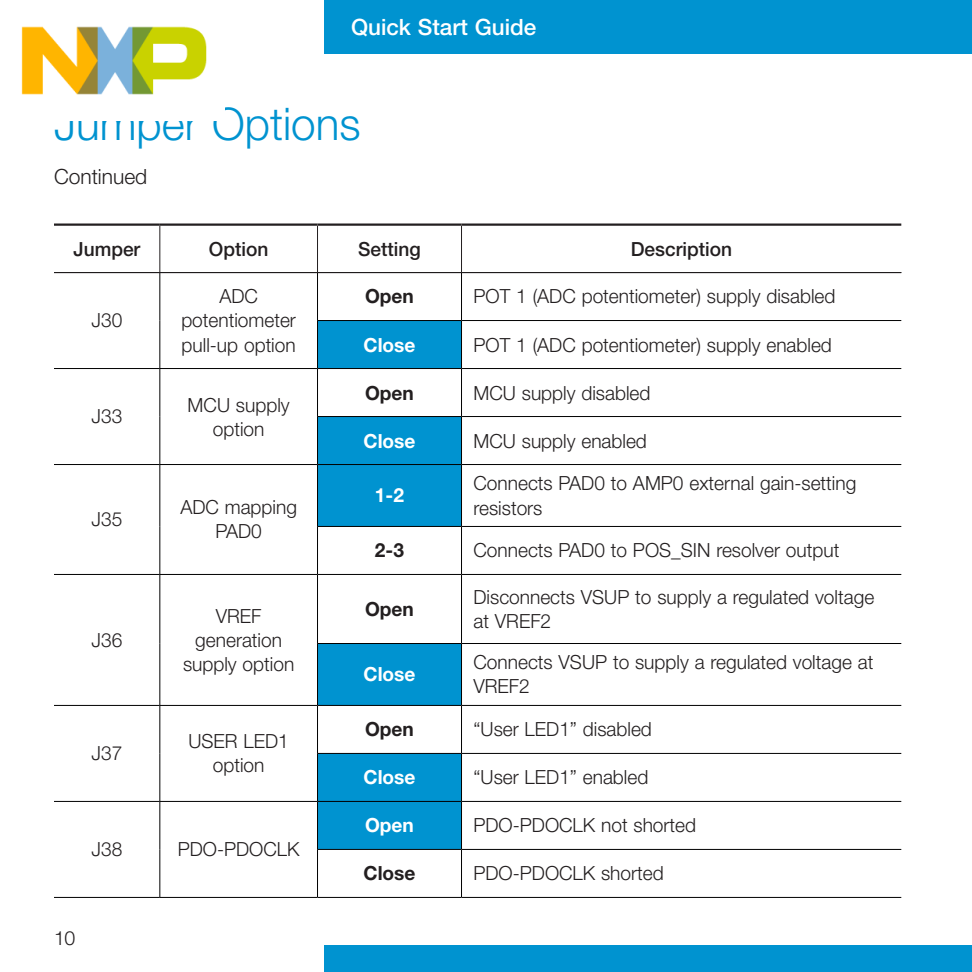
<style>
.page{position:relative;width:972px;height:972px;background:#fff}
.page>*{position:absolute;margin:0;border:0;box-sizing:border-box;transform-origin:0 0}
.t1{font:300 45px "Helvetica Neue LT Pro";color:#0093d0}
.t2{font:500 22.5px "Helvetica Neue LT Pro";color:#fff}
.t3{font:300 21px "Helvetica Neue LT Pro";color:#231f20}
.t4{font:300 19.5px/24px "Helvetica Neue LT Pro";color:#231f20;text-align:center}
.t5{font:500 19.5px "Helvetica Neue LT Pro";color:#231f20}
.t6{font:700 19.5px "Helvetica Neue LT Pro";color:#fff}
.t7{font:700 19.5px "Helvetica Neue LT Pro";color:#231f20}
</style>
<div class="page">
<div style="left:324px;top:0;width:648px;height:54px;background:#0093d0"></div>
<div style="left:324px;top:945px;width:648px;height:27px;background:#0093d0"></div>
<svg style="left:318px;top:321px;width:143px;height:528px;fill:#0093d0"></svg>
<hr style="left:159px;top:273px;width:1px;height:48px;background:#000">
<hr style="left:159px;top:321px;width:1px;height:47px;background:#000">
<hr style="left:317px;top:273px;width:1px;height:47px;background:#000">
<hr style="left:461px;top:273px;width:1px;height:47px;background:#000">
<hr style="left:317px;top:320px;width:145px;height:1px;background:#000">
<hr style="left:317px;top:321px;width:1px;height:47px;background:#000">
<hr style="left:462px;top:320px;width:439px;height:1px;background:#000">
<hr style="left:461px;top:321px;width:1px;height:47px;background:#000">
<hr style="left:54px;top:368px;width:106px;height:1px;background:#000">
<hr style="left:160px;top:368px;width:158px;height:1px;background:#000">
<hr style="left:159px;top:369px;width:1px;height:48px;background:#000">
<hr style="left:159px;top:417px;width:1px;height:47px;background:#000">
<hr style="left:318px;top:368px;width:144px;height:1px;background:#000">
<hr style="left:317px;top:369px;width:1px;height:47px;background:#000">
<hr style="left:462px;top:368px;width:439px;height:1px;background:#000">
<hr style="left:461px;top:369px;width:1px;height:47px;background:#000">
<hr style="left:317px;top:416px;width:145px;height:1px;background:#000">
<hr style="left:317px;top:417px;width:1px;height:47px;background:#000">
<hr style="left:462px;top:416px;width:439px;height:1px;background:#000">
<hr style="left:461px;top:417px;width:1px;height:47px;background:#000">
<hr style="left:54px;top:464px;width:106px;height:1px;background:#000">
<hr style="left:160px;top:464px;width:158px;height:1px;background:#000">
<hr style="left:159px;top:465px;width:1px;height:61px;background:#000">
<hr style="left:159px;top:526px;width:1px;height:48px;background:#000">
<hr style="left:318px;top:464px;width:144px;height:1px;background:#000">
<hr style="left:317px;top:465px;width:1px;height:61px;background:#000">
<hr style="left:462px;top:464px;width:439px;height:1px;background:#000">
<hr style="left:461px;top:465px;width:1px;height:61px;background:#000">
<hr style="left:317px;top:526px;width:145px;height:1px;background:#000">
<hr style="left:317px;top:527px;width:1px;height:47px;background:#000">
<hr style="left:462px;top:526px;width:439px;height:1px;background:#000">
<hr style="left:461px;top:527px;width:1px;height:47px;background:#000">
<hr style="left:54px;top:574px;width:106px;height:1px;background:#000">
<hr style="left:160px;top:574px;width:158px;height:1px;background:#000">
<hr style="left:159px;top:575px;width:1px;height:69px;background:#000">
<hr style="left:159px;top:644px;width:1px;height:61px;background:#000">
<hr style="left:318px;top:574px;width:144px;height:1px;background:#000">
<hr style="left:317px;top:575px;width:1px;height:68px;background:#000">
<hr style="left:462px;top:574px;width:439px;height:1px;background:#000">
<hr style="left:461px;top:575px;width:1px;height:68px;background:#000">
<hr style="left:317px;top:643px;width:145px;height:1px;background:#000">
<hr style="left:317px;top:644px;width:1px;height:61px;background:#000">
<hr style="left:54px;top:705px;width:106px;height:1px;background:#000">
<hr style="left:160px;top:705px;width:158px;height:1px;background:#000">
<hr style="left:159px;top:706px;width:1px;height:47px;background:#000">
<hr style="left:159px;top:753px;width:1px;height:48px;background:#000">
<hr style="left:318px;top:705px;width:144px;height:1px;background:#000">
<hr style="left:317px;top:706px;width:1px;height:47px;background:#000">
<hr style="left:461px;top:706px;width:1px;height:47px;background:#000">
<hr style="left:317px;top:753px;width:145px;height:1px;background:#000">
<hr style="left:317px;top:754px;width:1px;height:47px;background:#000">
<hr style="left:462px;top:753px;width:439px;height:1px;background:#000">
<hr style="left:461px;top:754px;width:1px;height:47px;background:#000">
<hr style="left:54px;top:801px;width:106px;height:1px;background:#000">
<hr style="left:160px;top:801px;width:158px;height:1px;background:#000">
<hr style="left:159px;top:802px;width:1px;height:47px;background:#000">
<hr style="left:159px;top:849px;width:1px;height:48px;background:#000">
<hr style="left:318px;top:801px;width:144px;height:1px;background:#000">
<hr style="left:317px;top:802px;width:1px;height:47px;background:#000">
<hr style="left:462px;top:801px;width:439px;height:1px;background:#000">
<hr style="left:461px;top:802px;width:1px;height:47px;background:#000">
<hr style="left:317px;top:849px;width:145px;height:1px;background:#000">
<hr style="left:317px;top:850px;width:1px;height:47px;background:#000">
<hr style="left:462px;top:849px;width:439px;height:1px;background:#000">
<hr style="left:461px;top:850px;width:1px;height:47px;background:#000">
<hr style="left:54px;top:897px;width:106px;height:1px;background:#000">
<hr style="left:160px;top:897px;width:158px;height:1px;background:#000">
<hr style="left:318px;top:897px;width:144px;height:1px;background:#000">
<hr style="left:462px;top:897px;width:439px;height:1px;background:#000">
<hr style="left:461px;top:644px;width:1px;height:61px;background:#000">
<hr style="left:462px;top:643px;width:439px;height:1px;background:#000">
<hr style="left:462px;top:705px;width:439px;height:1px;background:#000">
<hr style="left:159px;top:226px;width:1px;height:46px;background:#231f20">
<hr style="left:317px;top:226px;width:1px;height:46px;background:#231f20">
<hr style="left:461px;top:226px;width:1px;height:46px;background:#231f20">
<hr style="left:54px;top:272px;width:106px;height:1px;background:#231f20">
<hr style="left:160px;top:272px;width:158px;height:1px;background:#231f20">
<hr style="left:318px;top:272px;width:144px;height:1px;background:#231f20">
<hr style="left:462px;top:272px;width:439px;height:1px;background:#231f20">
<hr style="left:54px;top:224px;width:106px;height:2px;background:#231f20">
<hr style="left:160px;top:224px;width:158px;height:2px;background:#231f20">
<hr style="left:318px;top:224px;width:144px;height:2px;background:#231f20">
<hr style="left:462px;top:224px;width:439px;height:2px;background:#231f20">
<img style="left:21px;top:26px;width:186px;height:69px">
<p class="t2" style="left:351px;top:13px;width:187px">Quick Start Guide</p>
<h1 class="t1" style="left:54px;top:97px;width:308px">Jumper Options</h1>
<p class="t3" style="left:54px;top:163px;width:95px">Continued</p>
<p class="t5" style="left:73px;top:237px;width:68px">Jumper</p>
<p class="t5" style="left:209px;top:237px;width:61px">Option</p>
<p class="t5" style="left:358px;top:237px;width:64px">Setting</p>
<p class="t5" style="left:631px;top:237px;width:103px">Description</p>
<p class="t4" style="left:92px;top:308px;width:32px">J30</p>
<p class="t4" style="left:92px;top:404px;width:32px">J33</p>
<p class="t4" style="left:92px;top:507px;width:32px">J35</p>
<p class="t4" style="left:91px;top:628px;width:32px">J36</p>
<p class="t4" style="left:92px;top:741px;width:32px">J37</p>
<p class="t4" style="left:181px;top:284px;width:116px">ADC potentiometer pull-up option</p>
<p class="t7" style="left:365px;top:284px;width:50px">Open</p>
<p class="t4" style="left:474px;top:284px;width:363px">POT 1 (ADC potentiometer) supply disabled</p>
<p class="t6" style="left:364px;top:332px;width:53px">Close</p>
<p class="t4" style="left:474px;top:332px;width:360px">POT 1 (ADC potentiometer) supply enabled</p>
<p class="t4" style="left:188px;top:392px;width:104px">MCU supply option</p>
<p class="t4" style="left:180px;top:495px;width:118px">ADC mapping<br>PAD0</p>
<p class="t7" style="left:365px;top:380px;width:50px">Open</p>
<p class="t4" style="left:474px;top:380px;width:178px">MCU supply disabled</p>
<p class="t6" style="left:364px;top:428px;width:53px">Close</p>
<p class="t4" style="left:474px;top:428px;width:175px">MCU supply enabled</p>
<p class="t6" style="left:375px;top:483px;width:31px">1-2</p>
<p class="t4" style="left:474px;top:471px;width:384px;text-align:left">Connects PAD0 to AMP0 external gain-setting resistors</p>
<p class="t7" style="left:375px;top:538px;width:31px">2-3</p>
<p class="t4" style="left:474px;top:538px;width:367px">Connects PAD0 to POS_SIN resolver output</p>
<p class="t4" style="left:183px;top:604px;width:113px">VREF generation supply option</p>
<p class="t7" style="left:365px;top:597px;width:50px">Open</p>
<p class="t4" style="left:474px;top:585px;width:402px;text-align:left">Disconnects VSUP to supply a regulated voltage at VREF2</p>
<p class="t6" style="left:364px;top:662px;width:53px">Close</p>
<p class="t4" style="left:474px;top:650px;width:401px;text-align:left">Connects VSUP to supply a regulated voltage at<br>VREF2</p>
<p class="t4" style="left:189px;top:729px;width:102px">USER LED1 option</p>
<p class="t7" style="left:365px;top:717px;width:50px">Open</p>
<p class="t4" style="left:474px;top:717px;width:180px">“User LED1” disabled</p>
<p class="t6" style="left:364px;top:765px;width:53px">Close</p>
<p class="t4" style="left:474px;top:765px;width:176px">“User LED1” enabled</p>
<p class="t4" style="left:92px;top:837px;width:32px">J38</p>
<p class="t4" style="left:178px;top:837px;width:123px">PDO-PDOCLK</p>
<p class="t4" style="left:54px;top:926px;width:23px">10</p>
<p class="t6" style="left:365px;top:813px;width:50px">Open</p>
<p class="t4" style="left:474px;top:813px;width:224px">PDO-PDOCLK not shorted</p>
<p class="t7" style="left:364px;top:861px;width:53px">Close</p>
<p class="t4" style="left:474px;top:861px;width:192px">PDO-PDOCLK shorted</p>
</div>
